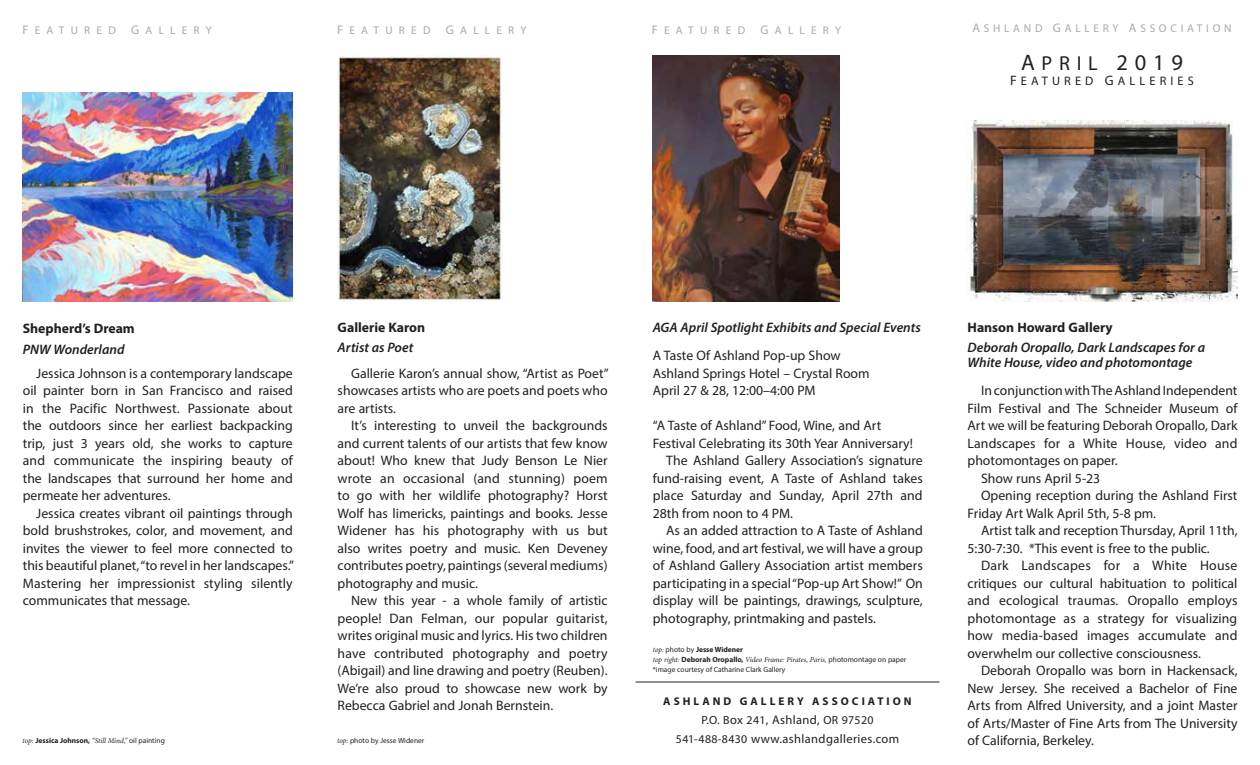
<style>
.page{position:relative;width:1260px;height:765px;background:#fff}
.page>*{position:absolute;margin:0;border:0;box-sizing:border-box;transform-origin:0 0}
.t1{font:22.5px "Myriad Pro Regular SC900";color:#231f20}
.t2{font:13.75px/17.5px "Myriad Pro";color:#231f20;text-align:justify}
.t3{font:italic 600 13.75px/15px "Myriad Pro";color:#231f20}
.t4{font:700 13.75px "Myriad Pro";color:#231f20}
.t5{font:13.75px "Myriad Pro";letter-spacing:.02em;color:#231f20}
.t6{font:12.5px "Myriad Pro";letter-spacing:.03em;color:#231f20}
.t7{font:12.38px "Myriad Pro Regular SC900";letter-spacing:.335em;color:#231f20}
.t8{font:11.88px "Myriad Pro";letter-spacing:.03em;color:#231f20}
.t9{font:11.25px "Myriad Pro Regular SC900";letter-spacing:.555em;color:#a7a9ac}
.t10{font:11.25px "Myriad Pro Regular SC900";letter-spacing:.335em;color:#a7a9ac}
.t11{font:700 11.25px "Myriad Pro";letter-spacing:.27em;color:#231f20}
.t12{font:italic 7.5px "Minion Pro";letter-spacing:-.01em;color:#231f20}
.t13{font:7.5px "Myriad Pro";color:#231f20}
.t14{font:700 7.5px "Myriad Pro";color:#231f20}
.s1{font-size:12.5px}
.s2{font-size:20.25px}
.s3{font-size:13.75px}
.s4{font-family:"Myriad Pro";font-weight:700;font-style:normal}
.s5{font-family:"Myriad Pro";font-style:normal}
.s6{font-family:"Minion Pro";font-style:italic}
.s7{font-family:"Minion Pro";font-weight:400;font-style:italic}
.s8{font-weight:400}
.s9{font-size:11.88px}
</style>
<div class="page">
<hr style="left:636px;top:682px;width:303px;height:1px;background:#231f20">
<img style="left:338px;top:55px;width:164px;height:246px">
<img style="left:23px;top:92px;width:270px;height:209px">
<img style="left:653px;top:55px;width:186px;height:246px">
<img style="left:967px;top:121px;width:270px;height:180px">
<p class="t9" style="left:22px;top:23px;width:34px"><span class="s1">F</span>EAT</p>
<p class="t9" style="left:71px;top:23px;width:143px">URED <span class="s1">G</span>ALLERY</p>
<p class="t9" style="left:337px;top:23px;width:34px"><span class="s1">F</span>EAT</p>
<p class="t9" style="left:385px;top:23px;width:143px">URED <span class="s1">G</span>ALLERY</p>
<p class="t9" style="left:652px;top:23px;width:34px"><span class="s1">F</span>EAT</p>
<p class="t9" style="left:700px;top:23px;width:143px">URED <span class="s1">G</span>ALLERY</p>
<p class="t10" style="left:972px;top:21px;width:261px"><span class="s1">A</span>SHLAND <span class="s1">G</span>ALLERY <span class="s1">A</span>SSOCIAT ION</p>
<h1 class="t1" style="left:1021px;top:49px;width:163px">A<span class="s2">P RIL</span> 2019</h1>
<p class="t7" style="left:1010px;top:74px;width:185px"><span class="s3">F</span> EAT URED <span class="s3">G</span>ALLERIES</p>
<p class="t4" style="left:23px;top:319px;width:113px">Shepherd’s Dream</p>
<p class="t3" style="left:23px;top:341px;width:103px">PNW Wonderland</p>
<p class="t2" style="left:23px;top:364px;width:272px;text-indent:14px">Jessica Johnson is a contemporary landscape oil painter born in San Francisco and raised in the Pacific Northwest. Passionate about the outdoors since her earliest backpacking trip, just 3 years old, she works to capture and communicate the inspiring beauty of the landscapes that surround her home and permeate her adventures.</p>
<p class="t2" style="left:23px;top:504px;width:273px;text-indent:14px">Jessica creates vibrant oil paintings through bold brushstrokes, color, and movement, and invites the viewer to feel more connected to this beautiful planet, “to revel in her landscapes.” Mastering her impressionist styling silently communicates that message.</p>
<p class="t4" style="left:338px;top:318px;width:89px">Gallerie Karon</p>
<p class="t3" style="left:338px;top:340px;width:77px">Artist as Poet</p>
<p class="t2" style="left:338px;top:364px;width:273px;text-indent:14px">Gallerie Karon’s annual show, “Artist as Poet” showcases artists who are poets and poets who are artists.</p>
<p class="t2" style="left:338px;top:416px;width:272px;text-indent:14px">It’s interesting to unveil the backgrounds and current talents of our artists that few know about! Who knew that Judy Benson Le Nier wrote an occasional (and stunning) poem to go with her wildlife photography? Horst Wolf has limericks, paintings and books. Jesse Widener has his photography with us but also writes poetry and music. Ken Deveney contributes poetry, paintings (several mediums) photography and music.</p>
<p class="t2" style="left:338px;top:592px;width:272px;text-indent:14px">New this year - a whole family of artistic people! Dan Felman, our popular guitarist, writes original music and lyrics. His two children have contributed photography and poetry (Abigail) and line drawing and poetry (Reuben).<br>We’re also proud to showcase new work by Rebecca Gabriel and Jonah Bernstein.</p>
<p class="t12" style="left:23px;top:735px;width:144px">top: <span class="s4">Jessica Johnson,</span> “Still Mind,” <span class="s5">oil painting</span></p>
<p class="t13" style="left:337px;top:735px;width:89px"><span class="s6">top:</span> photo by Jesse Widener</p>
<p class="t3" style="left:653px;top:319px;width:270px">AGA April Spotlight Exhibits and Special Events</p>
<p class="t2" style="left:653px;top:346px;width:218px;text-align:left">A Taste Of Ashland Pop-up Show<br>Ashland Springs Hotel – Crystal Room<br>April 27 &amp; 28, 12:00–4:00 PM</p>
<p class="t2" style="left:653px;top:416px;width:230px">“A Taste of Ashland” Food, Wine, and Art</p>
<p class="t2" style="left:653px;top:434px;width:262px">Festival Celebrating its 30th Year Anniversary!</p>
<p class="t2" style="left:666px;top:451px;width:258px">The Ashland Gallery Association’s signature</p>
<p class="t2" style="left:653px;top:469px;width:271px">fund-raising event, A Taste of Ashland takes</p>
<p class="t2" style="left:653px;top:486px;width:271px">place Saturday and Sunday, April 27th and</p>
<p class="t2" style="left:653px;top:504px;width:142px">28th from noon to 4 PM.</p>
<p class="t2" style="left:666px;top:521px;width:258px">As an added attraction to A Taste of Ashland</p>
<p class="t2" style="left:653px;top:539px;width:272px">wine, food, and art festival, we will have a group</p>
<p class="t2" style="left:653px;top:556px;width:271px">of Ashland Gallery Association artist members</p>
<p class="t2" style="left:653px;top:574px;width:272px">participating in a special “Pop-up Art Show!” On</p>
<p class="t2" style="left:653px;top:591px;width:272px">display will be paintings, drawings, sculpture,</p>
<p class="t2" style="left:653px;top:609px;width:225px">photography, printmaking and pastels.</p>
<p class="t14" style="left:653px;top:645px;width:92px"><span class="s7">top:</span> <span class="s8">photo by</span> Jesse Widener</p>
<p class="t12" style="left:653px;top:655px;width:255px">top right: <span class="s4">Deborah Oropallo,</span> Video Frame: Pirates, Paris, <span class="s5">photomontage on paper</span></p>
<p class="t13" style="left:653px;top:665px;width:134px">*image courtesy of Catharine Clark Gallery</p>
<p class="t11" style="left:663px;top:694px;width:250px">ASHLAND GALLERY ASSOCIATION</p>
<p class="t8" style="left:701px;top:712px;width:174px">P.O. B<span class="s1">ox</span> 241<span class="s1">, Ashland,</span> OR 97520</p>
<p class="t6" style="left:676px;top:731px;width:225px"><span class="s9">541-488-8430</span> www.ashlandgalleries.com</p>
<p class="t4" style="left:968px;top:318px;width:147px">Hanson Howard Gallery</p>
<p class="t3" style="left:968px;top:340px;width:239px">Deborah Oropallo, Dark Landscapes for a<br>White House, video and photomontage</p>
<p class="t2" style="left:981px;top:382px;width:258px">In conjunction with The Ashland Independent</p>
<p class="t2" style="left:968px;top:399px;width:272px">Film Festival and The Schneider Museum of</p>
<p class="t2" style="left:968px;top:417px;width:271px">Art we will be featuring Deborah Oropallo, Dark</p>
<p class="t2" style="left:968px;top:434px;width:271px">Landscapes for a White House, video and</p>
<p class="t2" style="left:968px;top:452px;width:152px">photomontages on paper.</p>
<p class="t2" style="left:981px;top:469px;width:121px">Show runs April 5-23</p>
<p class="t2" style="left:981px;top:487px;width:258px">Opening reception during the Ashland First</p>
<p class="t2" style="left:968px;top:504px;width:190px">Friday Art Walk April 5th, 5-8 pm.</p>
<p class="t2" style="left:981px;top:522px;width:258px">Artist talk and reception Thursday, April 11th,</p>
<p class="t2" style="left:968px;top:539px;width:244px">5:30-7:30. *This event is free to the public.</p>
<p class="t5" style="left:981px;top:557px;width:258px">Dark Landscapes for a White House</p>
<p class="t2" style="left:968px;top:574px;width:271px">critiques our cultural habituation to political</p>
<p class="t2" style="left:968px;top:592px;width:272px">and ecological traumas. Oropallo employs</p>
<p class="t2" style="left:968px;top:609px;width:271px">photomontage as a strategy for visualizing</p>
<p class="t2" style="left:968px;top:627px;width:271px">how media-based images accumulate and</p>
<p class="t2" style="left:968px;top:644px;width:235px">overwhelm our collective consciousness.</p>
<p class="t2" style="left:981px;top:662px;width:258px">Deborah Oropallo was born in Hackensack,</p>
<p class="t2" style="left:968px;top:679px;width:271px">New Jersey. She received a Bachelor of Fine</p>
<p class="t2" style="left:968px;top:697px;width:271px">Arts from Alfred University, and a joint Master</p>
<p class="t2" style="left:968px;top:714px;width:272px">of Arts/Master of Fine Arts from The University</p>
<p class="t2" style="left:968px;top:732px;width:128px">of California, Berkeley.</p>
</div>
